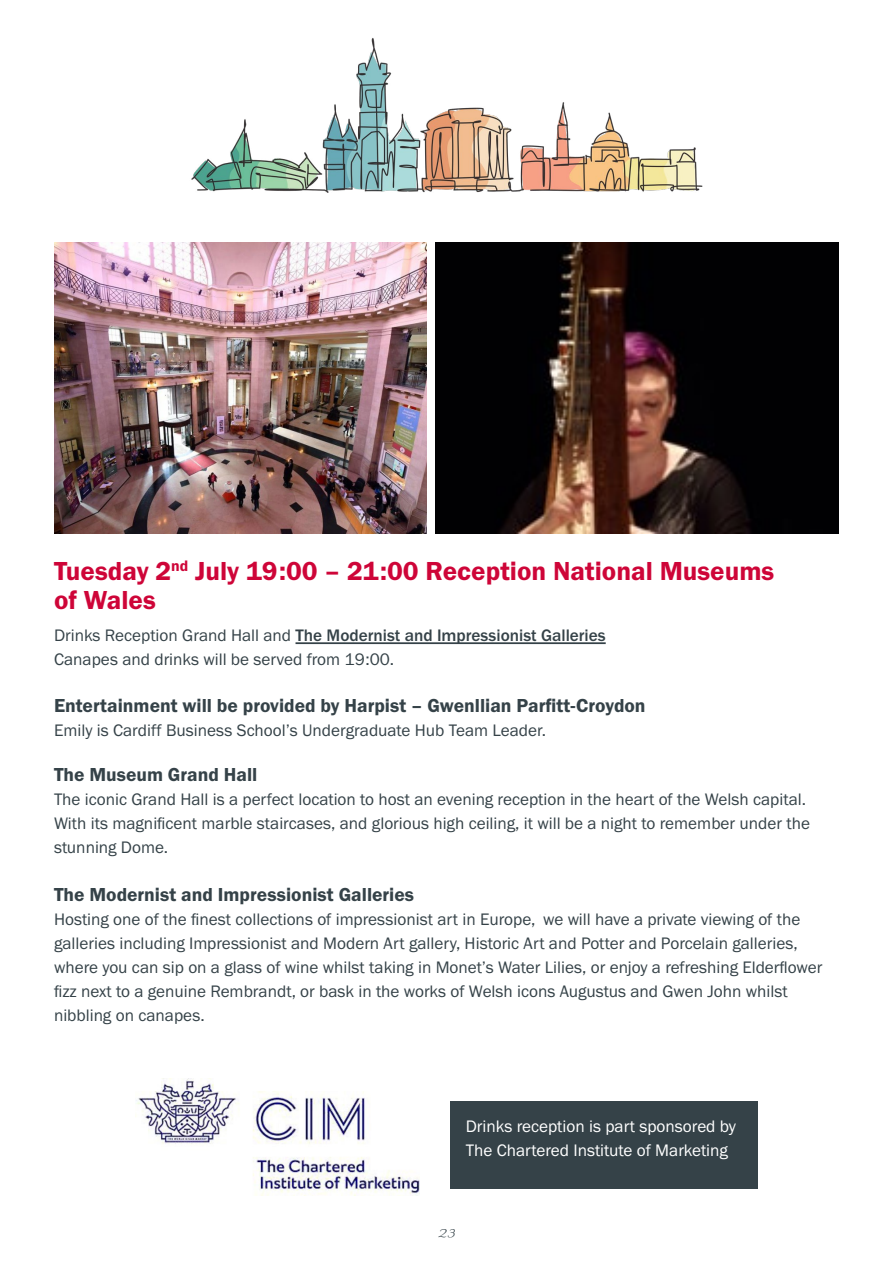
<style>
.page{position:relative;width:893px;height:1263px;background:#fff}
.page>*{position:absolute;margin:0;border:0;box-sizing:border-box;transform-origin:0 0}
.t1{font:27px/28.5px "Franklin Gothic URW Dem";color:#ce0538}
.t2{font:19.5px "Franklin Gothic URW Dem";color:#354248}
.t3{font:17.25px/24px "Franklin Gothic URW Boo";color:#354248}
.t4{font:500 17.25px "Franklin Gothic URW";color:#354248}
.t5{font:17.25px/24px "Franklin Gothic URW Boo";color:#fff}
.t6{font:15px "Allura";color:#354248}
.s1{font-family:"Franklin Gothic URW Boo";font-weight:400}
</style>
<div class="page">
<img style="left:191px;top:38px;width:512px;height:155px">
<hr style="left:295px;top:642px;width:311px;height:2px;background:#354248">
<img style="left:54px;top:242px;width:373px;height:292px">
<img style="left:436px;top:242px;width:403px;height:292px">
<div style="left:450px;top:1101px;width:307px;height:87px;background:#354248"></div>
<img style="left:136px;top:1079px;width:284px;height:117px">
<h1 class="t1" style="left:54px;top:557px;width:722px">Tuesday 2<sup>nd</sup> July 19:00 – 21:00 Reception National Museums of Wales</h1>
<p class="t4" style="left:54px;top:625px;width:553px"><span class="s1">Drinks Reception Grand Hall and</span> The Modernist and Impressionist Galleries</p>
<p class="t3" style="left:54px;top:647px;width:342px">Canapes and drinks will be served from 19:00.</p>
<p class="t2" style="left:54px;top:693px;width:593px">Entertainment will be provided by Harpist – Gwenllian Parfitt-Croydon</p>
<p class="t3" style="left:54px;top:718px;width:494px">Emily is Cardiff Business School’s Undergraduate Hub Team Leader.</p>
<p class="t2" style="left:54px;top:762px;width:205px">The Museum Grand Hall</p>
<p class="t3" style="left:54px;top:787px;width:757px">The iconic Grand Hall is a perfect location to host an evening reception in the heart of the Welsh capital.<br>With its magnificent marble staircases, and glorious high ceiling, it will be a night to remember under the stunning Dome.</p>
<p class="t2" style="left:54px;top:882px;width:362px">The Modernist and Impressionist Galleries</p>
<p class="t3" style="left:54px;top:907px;width:770px">Hosting one of the finest collections of impressionist art in Europe, we will have a private viewing of the galleries including Impressionist and Modern Art gallery, Historic Art and Potter and Porcelain galleries, where you can sip on a glass of wine whilst taking in Monet’s Water Lilies, or enjoy a refreshing Elderflower fizz next to a genuine Rembrandt, or bask in the works of Welsh icons Augustus and Gwen John whilst nibbling on canapes.</p>
<p class="t5" style="left:466px;top:1113px;width:272px">Drinks reception is part sponsored by<br>The Chartered Institute of Marketing</p>
<p class="t6" style="left:438px;top:1225px;width:19px">23</p>
</div>
